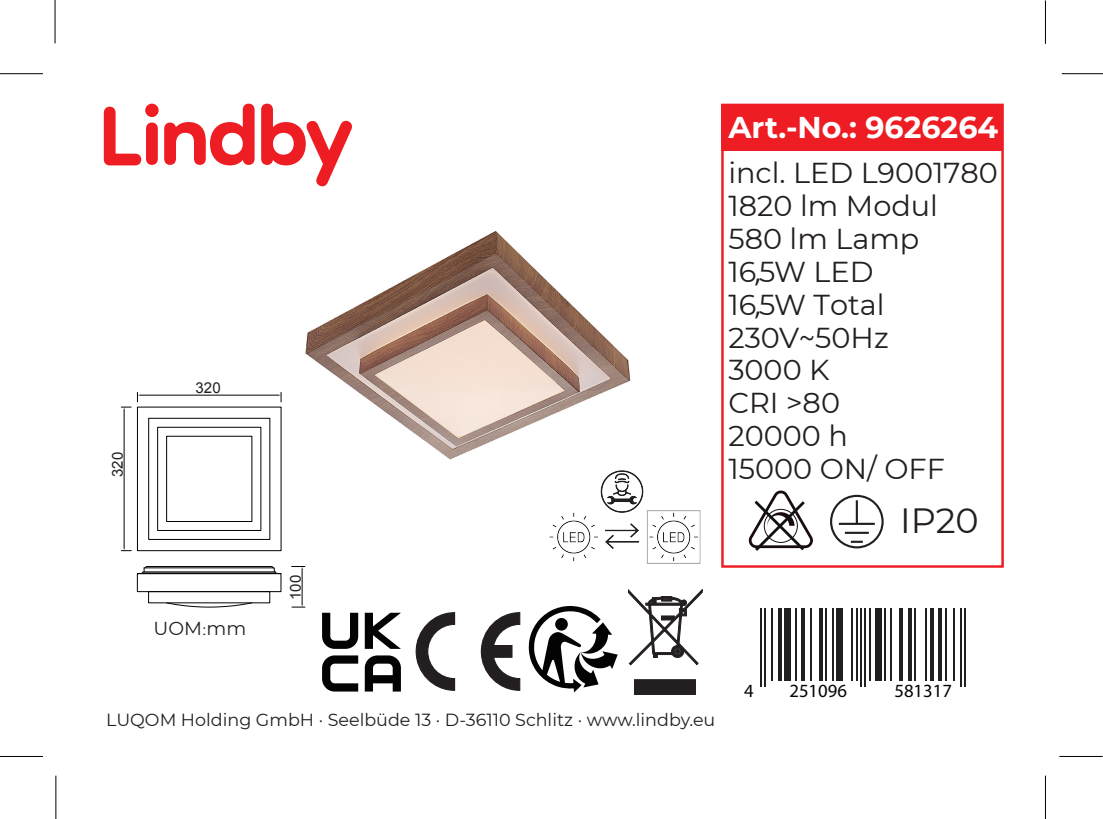
<style>
.page{position:relative;width:1103px;height:819px;background:#fff}
.page>*{position:absolute;margin:0;border:0;box-sizing:border-box;transform-origin:0 0}
.t1{font:35px "Montserrat";color:#231f20}
.t2{font:700 30px "Montserrat";color:#fff}
.t3{font:28.75px/33px "Montserrat";color:#231f20}
.t4{font:18.75px "Myriad Pro";color:#070304}
.t5{font:18.75px "Montserrat";color:#231f20}
.t6{font:17.5px "Montserrat";color:#231f20}
.t7{font:15px "Arial";color:#231f20}
.s1{font-family:"Adobe Song Std";font-weight:300}
.s2{font-family:"Myriad Pro"}
</style>
<div class="page">
<img style="left:259px;top:231px;width:372px;height:321px">
<div style="left:721px;top:105px;width:280px;height:46px;background:#ee1d23"></div>
<div style="left:721px;top:104px;width:282px;height:464px;border:2px solid #ee1d23"></div>
<svg style="left:748px;top:490px;width:64px;height:61px"></svg>
<div style="left:829px;top:495px;width:54px;height:53px;border:2px solid #231f20;border-radius:50%"></div>
<hr style="left:838px;top:523px;width:36px;height:2px;background:#231f20">
<hr style="left:844px;top:532px;width:24px;height:2px;background:#231f20">
<hr style="left:855px;top:500px;width:2px;height:24px;background:#231f20">
<svg style="left:850px;top:541px;width:12px;height:2px"></svg>
<svg style="left:164px;top:104px;width:90px;height:61px"></svg>
<div style="left:146px;top:123px;width:12px;height:42px;background:#ee1d23;border-radius:6px"></div>
<div style="left:145px;top:104px;width:14px;height:13px;background:#ee1d23;border-radius:50%"></div>
<svg style="left:104px;top:107px;width:37px;height:58px"></svg>
<svg style="left:261px;top:104px;width:91px;height:83px"></svg>
<hr style="left:55px;top:775px;width:1px;height:44px;background:#000">
<hr style="left:0;top:756px;width:43px;height:1px;background:#000">
<hr style="left:0;top:73px;width:43px;height:1px;background:#000">
<hr style="left:55px;top:0;width:1px;height:43px;background:#000">
<hr style="left:1044px;top:1px;width:1px;height:43px;background:#000">
<hr style="left:1061px;top:73px;width:41px;height:1px;background:#000">
<hr style="left:1058px;top:756px;width:44px;height:1px;background:#000">
<hr style="left:1044px;top:775px;width:1px;height:44px;background:#000">
<hr style="left:760px;top:608px;width:1px;height:78px;background:#221f21">
<hr style="left:764px;top:608px;width:2px;height:78px;background:#221f21">
<hr style="left:771px;top:608px;width:1px;height:72px;background:#221f21">
<svg style="left:778px;top:608px;width:3px;height:72px"></svg>
<div style="left:784px;top:608px;width:6px;height:72px;background:#221f21"></div>
<hr style="left:794px;top:608px;width:2px;height:72px;background:#221f21">
<hr style="left:801px;top:608px;width:4px;height:72px;background:#221f21">
<hr style="left:810px;top:608px;width:1px;height:72px;background:#221f21">
<svg style="left:819px;top:608px;width:3px;height:72px"></svg>
<hr style="left:825px;top:608px;width:1px;height:72px;background:#221f21">
<hr style="left:831px;top:608px;width:2px;height:72px;background:#221f21">
<div style="left:836px;top:608px;width:6px;height:72px;background:#221f21"></div>
<hr style="left:851px;top:608px;width:1px;height:72px;background:#221f21">
<hr style="left:855px;top:608px;width:2px;height:72px;background:#221f21">
<hr style="left:860px;top:608px;width:1px;height:78px;background:#221f21">
<hr style="left:864px;top:608px;width:1px;height:78px;background:#221f21">
<hr style="left:868px;top:608px;width:2px;height:72px;background:#221f21">
<div style="left:875px;top:608px;width:6px;height:72px;background:#221f21"></div>
<hr style="left:883px;top:608px;width:2px;height:72px;background:#221f21">
<hr style="left:890px;top:608px;width:1px;height:72px;background:#221f21">
<hr style="left:899px;top:608px;width:3px;height:72px;background:#221f21">
<svg style="left:908px;top:608px;width:3px;height:72px"></svg>
<hr style="left:914px;top:608px;width:1px;height:72px;background:#221f21">
<hr style="left:925px;top:608px;width:1px;height:72px;background:#221f21">
<svg style="left:930px;top:608px;width:3px;height:72px"></svg>
<hr style="left:938px;top:608px;width:3px;height:72px;background:#221f21">
<hr style="left:944px;top:608px;width:2px;height:72px;background:#221f21">
<hr style="left:953px;top:608px;width:1px;height:72px;background:#221f21">
<hr style="left:959px;top:608px;width:2px;height:78px;background:#221f21">
<hr style="left:964px;top:608px;width:1px;height:78px;background:#221f21">
<div style="left:137px;top:407px;width:144px;height:144px;border:1px solid #030303"></div>
<div style="left:148px;top:418px;width:122px;height:121px;border:1px solid #030303"></div>
<div style="left:157px;top:427px;width:104px;height:104px;border:1px solid #030303"></div>
<div style="left:166px;top:436px;width:86px;height:86px;border:1px solid #030303"></div>
<hr style="left:141px;top:395px;width:136px;height:1px;background:#030303">
<svg style="left:137px;top:392px;width:4px;height:10px"></svg>
<svg style="left:277px;top:392px;width:4px;height:10px"></svg>
<hr style="left:124px;top:410px;width:1px;height:137px;background:#030303">
<svg style="left:121px;top:407px;width:10px;height:3px"></svg>
<svg style="left:121px;top:547px;width:10px;height:4px"></svg>
<svg style="left:137px;top:566px;width:168px;height:41px"></svg>
<img style="left:544px;top:467px;width:157px;height:97px">
<svg style="left:628px;top:589px;width:74px;height:105px"></svg>
<svg style="left:415px;top:612px;width:40px;height:79px"></svg>
<svg style="left:480px;top:612px;width:41px;height:79px"></svg>
<svg style="left:322px;top:613px;width:36px;height:36px"></svg>
<svg style="left:364px;top:613px;width:37px;height:36px"></svg>
<svg style="left:322px;top:655px;width:36px;height:36px"></svg>
<svg style="left:364px;top:655px;width:37px;height:36px"></svg>
<svg style="left:528px;top:606px;width:89px;height:86px"></svg>
<p class="t7" style="left:108px;top:477px;width:27px;rotate:-90deg">320</p>
<p class="t7" style="left:195px;top:377px;width:27px">320</p>
<p class="t5" style="left:153px;top:615px;width:94px">UOM<span class="s1">:</span>mm</p>
<p class="t7" style="left:286px;top:600px;width:27px;rotate:-90deg">100</p>
<p class="t2" style="left:728px;top:106px;width:271px">Art.-No.: 9626264</p>
<p class="t3" style="left:728px;top:155px;width:271px">incl. LED L9001780</p>
<p class="t3" style="left:728px;top:188px;width:211px">1820 lm Modul<br>580 lm Lamp</p>
<p class="t3" style="left:728px;top:287px;width:158px">16<span class="s2">,</span>5W Total</p>
<p class="t3" style="left:728px;top:254px;width:147px">16<span class="s2">,</span>5W LED</p>
<p class="t3" style="left:728px;top:320px;width:218px">230V~50Hz<br>3000 K<br>CRI &gt;80<br>20000 h<br>15000 ON/ OFF</p>
<p class="t1" style="left:899px;top:496px;width:80px">IP20</p>
<p class="t6" style="left:106px;top:708px;width:610px">LUQOM Holding GmbH · Seelbüde 13 · D-36110 Schlitz · www.lindby.eu</p>
<p class="t4" style="left:744px;top:679px;width:11px">4</p>
<p class="t4" style="left:789px;top:679px;width:59px">251096</p>
<p class="t4" style="left:894px;top:679px;width:59px">581317</p>
</div>
